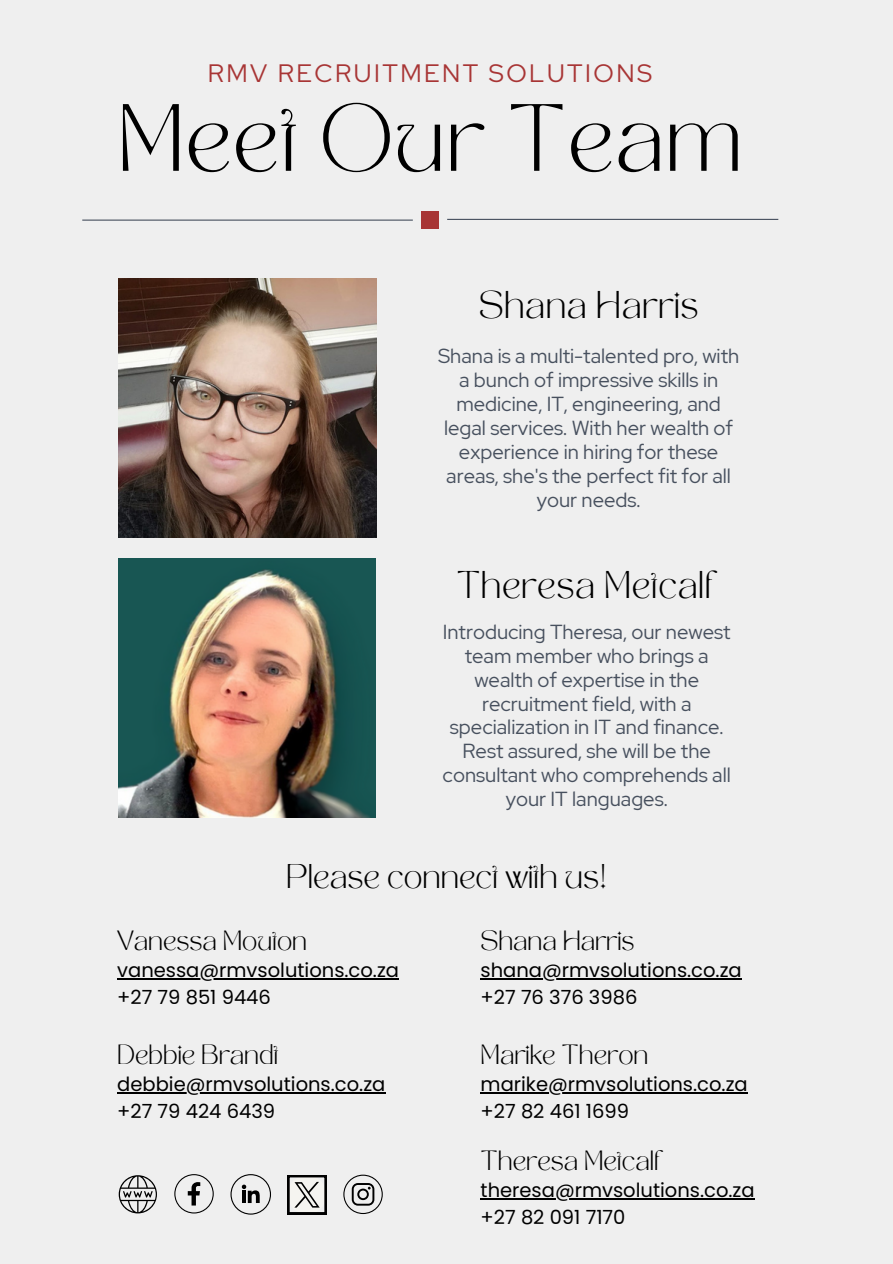
<style>
.page{position:relative;width:893px;height:1264px;background:#fff}
.page>*{position:absolute;margin:0;border:0;box-sizing:border-box;transform-origin:0 0}
.t1{font:66.6px "TAN MONCHERI Regular";letter-spacing:.02em;color:#000}
.t2{font:27px "TAN MONCHERI Regular";letter-spacing:.02em;color:#000}
.t3{font:25.05px "Red Hat Display";letter-spacing:.1em;color:#a83535}
.t4{font:24px "TAN MONCHERI Regular";color:#000}
.t5{font:20.25px/23.9px "Red Hat Display";color:#47505e;text-align:center}
.t6{font:19.5px/27px "Poppins";color:#000}
.t7{font:19.5px "TAN MONCHERI Regular";color:#000}
</style>
<div class="page">
<div style="left:0;top:0;width:892px;height:1263px;background:#efefef"></div>
<hr style="left:82px;top:219px;width:331px;height:2px;background:#47505e">
<hr style="left:447px;top:219px;width:331px;height:1px;background:#47505e">
<div style="left:422px;top:211px;width:17px;height:17px;background:#a83535"></div>
<img style="left:119px;top:279px;width:257px;height:258px">
<svg style="left:174px;top:1174px;width:40px;height:39px"></svg>
<svg style="left:230px;top:1174px;width:41px;height:40px"></svg>
<svg style="left:343px;top:1174px;width:40px;height:39px"></svg>
<svg style="left:119px;top:1175px;width:38px;height:38px"></svg>
<svg style="left:287px;top:1175px;width:39px;height:39px"></svg>
<hr style="left:117px;top:978px;width:282px;height:1px;background:#000">
<hr style="left:117px;top:1092px;width:268px;height:1px;background:#000">
<hr style="left:480px;top:978px;width:261px;height:1px;background:#000">
<hr style="left:480px;top:1092px;width:68px;height:1px;background:#000">
<hr style="left:548px;top:1092px;width:199px;height:1px;background:#000">
<hr style="left:480px;top:1197px;width:75px;height:2px;background:#000">
<hr style="left:555px;top:1197px;width:199px;height:2px;background:#000">
<img style="left:118px;top:559px;width:258px;height:258px">
<p class="t3" style="left:208px;top:56px;width:446px">RMV RECRUITMENT SOLUTIONS</p>
<h1 class="t1" style="left:118px;top:103px;width:626px">Meet Our Team</h1>
<h2 class="t2" style="left:479px;top:290px;width:221px">Shana Harris</h2>
<p class="t5" style="left:438px;top:344px;width:302px">Shana is a multi-talented pro, with a bunch of impressive skills in medicine, IT, engineering, and legal services. With her wealth of experience in hiring for these areas, she's the perfect fit for all your needs.</p>
<h2 class="t2" style="left:456px;top:570px;width:262px">Theresa Metcalf</h2>
<p class="t5" style="left:442px;top:619px;width:290px">Introducing Theresa, our newest team member who brings a wealth of expertise in the recruitment field, with a specialization in IT and finance.<br>Rest assured, she will be the consultant who comprehends all your IT languages.</p>
<p class="t4" style="left:286px;top:863px;width:322px">Please connect with us!</p>
<p class="t7" style="left:117px;top:930px;width:191px">Vanessa Mouton</p>
<p class="t6" style="left:117px;top:957px;width:283px">vanessa@rmvsolutions.co.za +27 79 851 9446</p>
<p class="t7" style="left:117px;top:1044px;width:163px">Debbie Brandt</p>
<p class="t6" style="left:117px;top:1070px;width:270px">debbie@rmvsolutions.co.za +27 79 424 6439</p>
<p class="t7" style="left:480px;top:930px;width:155px">Shana Harris</p>
<p class="t6" style="left:480px;top:957px;width:263px">shana@rmvsolutions.co.za +27 76 376 3986</p>
<p class="t7" style="left:480px;top:1044px;width:169px">Marike Theron</p>
<p class="t6" style="left:480px;top:1070px;width:268px">marike@rmvsolutions.co.za +27 82 461 1699</p>
<p class="t7" style="left:480px;top:1149px;width:184px">Theresa Metcalf</p>
<p class="t6" style="left:480px;top:1176px;width:275px">theresa@rmvsolutions.co.za +27 82 091 7170</p>
</div>
